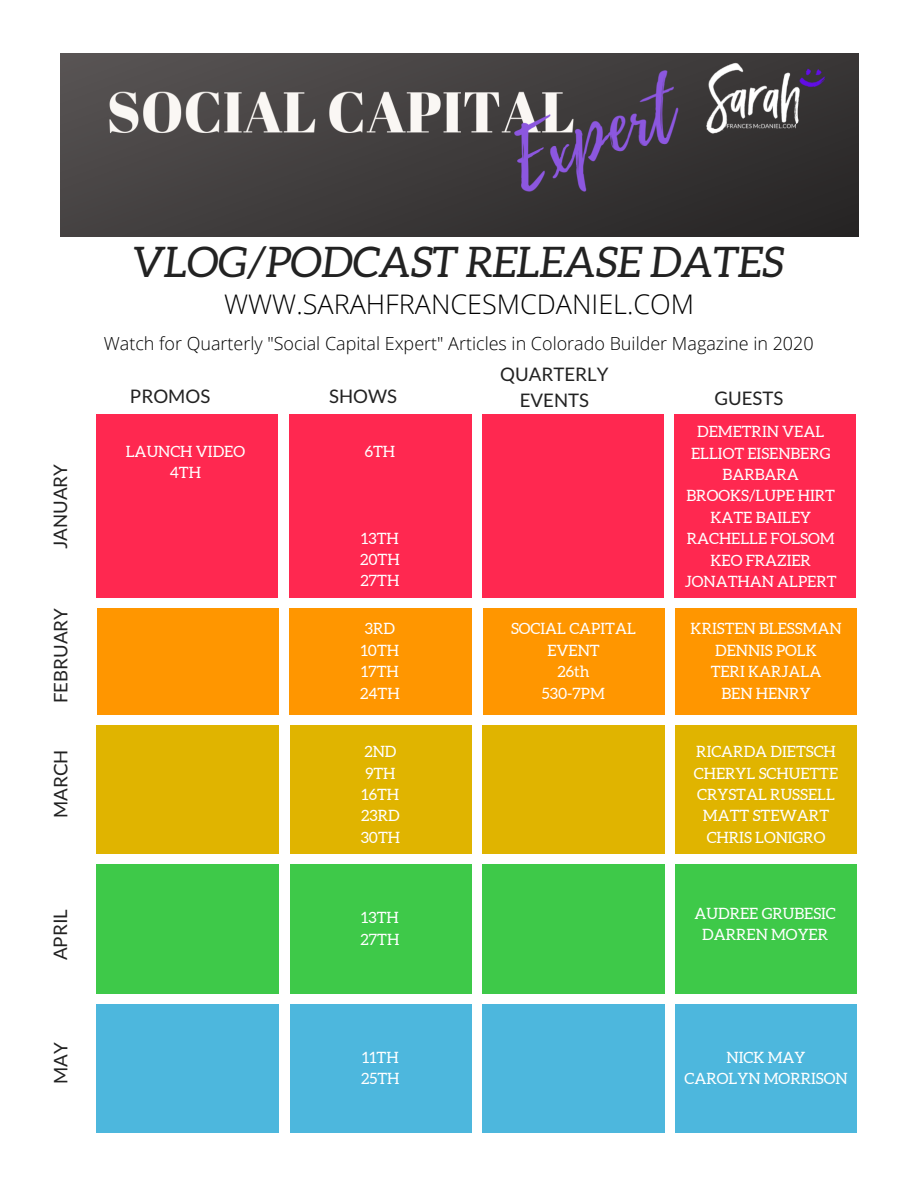
<style>
.page{position:relative;width:918px;height:1188px;background:#fff}
.page>*{position:absolute;margin:0;border:0;box-sizing:border-box;transform-origin:0 0}
.t1{font:italic 42px "Aleo";color:#222}
.t2{font:300 27px "Open Sans";color:#000}
.t3{font:18.75px/25.8px "Lato";color:#222;text-align:center}
.t4{font:300 18px "Open Sans";color:#000}
.t5{font:15.6px/21.3px "Aleo";color:#fff;text-align:center}
</style>
<div class="page">
<div style="left:97px;top:415px;width:181px;height:183px;background:#ff2850"></div>
<div style="left:289px;top:415px;width:182px;height:183px;background:#ff2850"></div>
<div style="left:482px;top:415px;width:182px;height:183px;background:#ff2850"></div>
<div style="left:675px;top:415px;width:181px;height:183px;background:#ff2850"></div>
<div style="left:97px;top:608px;width:181px;height:107px;background:#ff9600"></div>
<div style="left:290px;top:608px;width:182px;height:107px;background:#ff9600"></div>
<div style="left:483px;top:608px;width:181px;height:107px;background:#ff9600"></div>
<div style="left:676px;top:608px;width:181px;height:107px;background:#ff9600"></div>
<div style="left:97px;top:725px;width:182px;height:129px;background:#e0b400"></div>
<div style="left:290px;top:725px;width:181px;height:129px;background:#e0b400"></div>
<div style="left:482px;top:725px;width:183px;height:129px;background:#e0b400"></div>
<div style="left:676px;top:725px;width:181px;height:129px;background:#e0b400"></div>
<div style="left:97px;top:864px;width:182px;height:129px;background:#3ec949"></div>
<div style="left:290px;top:864px;width:181px;height:129px;background:#3ec949"></div>
<div style="left:482px;top:864px;width:183px;height:129px;background:#3ec949"></div>
<div style="left:676px;top:864px;width:181px;height:129px;background:#3ec949"></div>
<div style="left:97px;top:1004px;width:182px;height:129px;background:#4db7dd"></div>
<div style="left:290px;top:1004px;width:181px;height:129px;background:#4db7dd"></div>
<div style="left:482px;top:1004px;width:183px;height:129px;background:#4db7dd"></div>
<div style="left:676px;top:1004px;width:181px;height:129px;background:#4db7dd"></div>
<img style="left:61px;top:53px;width:797px;height:184px">
<p class="t3" style="left:47px;top:549px;width:87px;rotate:-90deg">JANUARY</p>
<p class="t3" style="left:47px;top:703px;width:97px;rotate:-90deg">FEBRUARY</p>
<p class="t3" style="left:47px;top:818px;width:70px;rotate:-90deg">MARCH</p>
<p class="t3" style="left:47px;top:960px;width:53px;rotate:-90deg">APRIL</p>
<p class="t3" style="left:47px;top:1084px;width:43px;rotate:-90deg">MAY</p>
<h1 class="t1" style="left:134px;top:238px;width:652px">VLOG/PODCAST RELEASE DATES</h1>
<h2 class="t2" style="left:224px;top:285px;width:472px">WWW.SARAHFRANCESMCDANIEL.COM</h2>
<p class="t4" style="left:104px;top:331px;width:711px">Watch for Quarterly "Social Capital Expert" Articles in Colorado Builder Magazine in 2020</p>
<p class="t3" style="left:130px;top:383px;width:82px">PROMOS</p>
<p class="t3" style="left:329px;top:383px;width:69px">SHOWS</p>
<p class="t3" style="left:500px;top:361px;width:110px">QUARTERLY<br>EVENTS</p>
<p class="t3" style="left:714px;top:384px;width:70px">GUESTS</p>
<p class="t5" style="left:126px;top:441px;width:121px">LAUNCH VIDEO<br>4TH</p>
<p class="t5" style="left:365px;top:441px;width:32px">6TH</p>
<p class="t5" style="left:360px;top:527px;width:41px;text-align:justify">13TH 20TH 27TH</p>
<p class="t5" style="left:360px;top:618px;width:41px;text-align:left">3RD<br>10TH<br>17TH<br>24TH</p>
<p class="t5" style="left:511px;top:618px;width:126px">SOCIAL CAPITAL<br>EVENT<br>26th<br>530-7PM</p>
<p class="t5" style="left:685px;top:421px;width:153px">DEMETRIN VEAL<br>ELLIOT EISENBERG<br>BARBARA<br>BROOKS/LUPE HIRT<br>KATE BAILEY<br>RACHELLE FOLSOM<br>KEO FRAZIER<br>JONATHAN ALPERT</p>
<p class="t5" style="left:691px;top:618px;width:152px">KRISTEN BLESSMAN<br>DENNIS POLK<br>TERI KARJALA<br>BEN HENRY</p>
<p class="t5" style="left:361px;top:741px;width:41px;text-align:left">2ND<br>9TH<br>16TH<br>23RD<br>30TH</p>
<p class="t5" style="left:694px;top:741px;width:146px">RICARDA DIETSCH<br>CHERYL SCHUETTE<br>CRYSTAL RUSSELL<br>MATT STEWART<br>CHRIS LONIGRO</p>
<p class="t5" style="left:361px;top:907px;width:40px;text-align:left">13TH<br>27TH</p>
<p class="t5" style="left:695px;top:903px;width:143px">AUDREE GRUBESIC<br>DARREN MOYER</p>
<p class="t5" style="left:361px;top:1047px;width:40px;text-align:left">11TH<br>25TH</p>
<p class="t5" style="left:685px;top:1047px;width:164px">NICK MAY<br>CAROLYN MORRISON</p>
</div>
